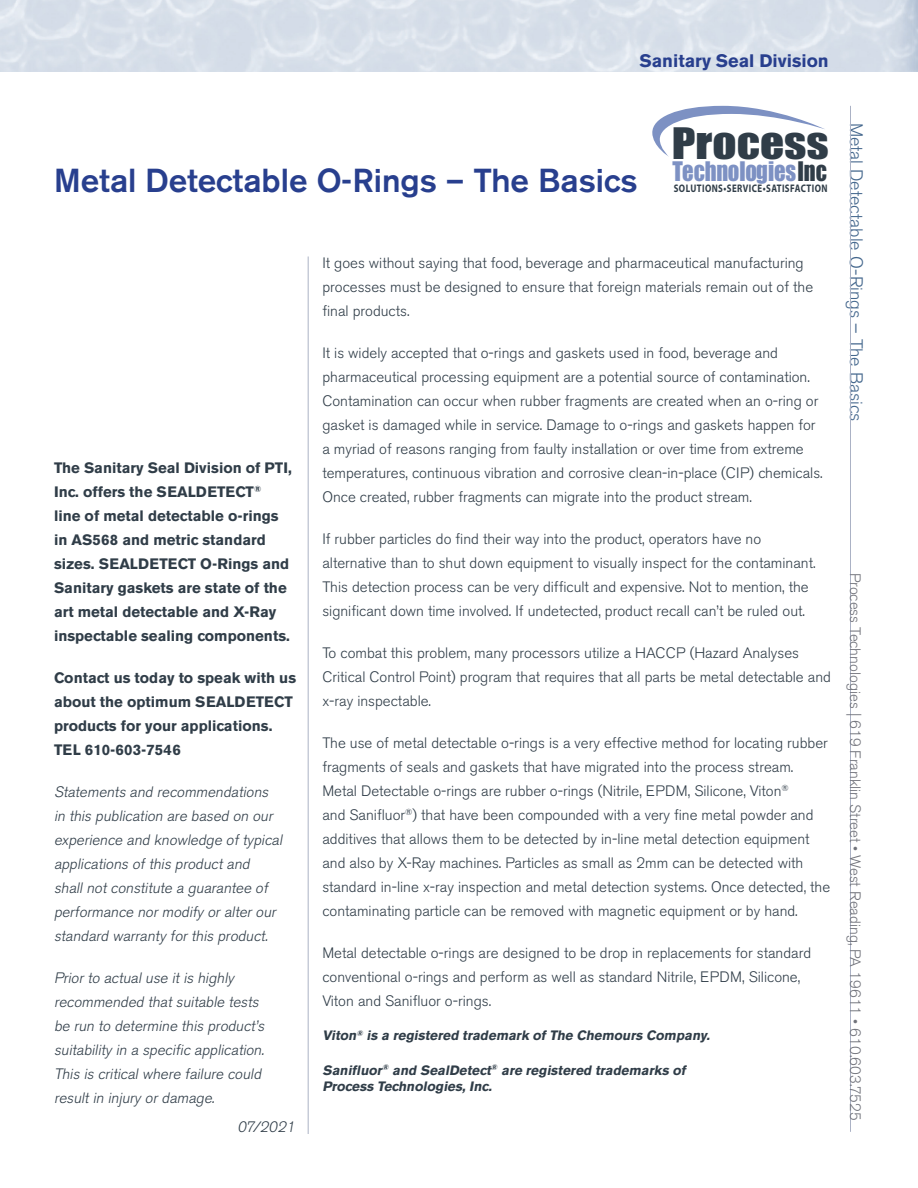
<style>
.page{position:relative;width:918px;height:1188px;background:#fff}
.page>*{position:absolute;margin:0;border:0;box-sizing:border-box;transform-origin:0 0}
.t1{font:40.05px "Impact";color:#303d48;scale:1.18 1}
.t2{font:500 33px "Akzidenz Grotesk BE";color:#283f8e}
.t3{font:24.9px "Impact";color:#7d91c3;scale:.91 1}
.t4{font:300 18px "Akzidenz Grotesk BE";color:#44678d}
.t5{font:700 18px "Akzidenz Grotesk BE";color:#283f8e}
.Body{font:300 15px/24px "Akzidenz Grotesk BE";color:#303d48}
.t6{font:italic 300 15px/24px "Akzidenz Grotesk BE";color:#303d48}
.t7{font:700 15px/24px "Akzidenz Grotesk BE";color:#303d48}
.t8{font:300 15px "Akzidenz Grotesk BE";color:#71737b}
.Official_copy{font:italic 700 13.5px/16.5px "Akzidenz Grotesk BE";color:#303d48}
.t9{font:700 10.95px "Myriad Pro";letter-spacing:.05em;color:#303d48;scale:.8 1}
.s1{color:#303d48}
</style>
<div class="page">
<hr style="left:850px;top:106px;width:1px;height:1026px;background:#abb2c5">
<hr style="left:308px;top:256px;width:1px;height:878px;background:#abb2c5">
<svg style="left:652px;top:106px;width:173px;height:51px"></svg>
<p class="t5" style="left:639px;top:50px;width:191px">Sanitary Seal Division</p>
<p class="t2" style="left:54px;top:160px;width:585px">Metal Detectable O-Rings – The Basics</p>
<h1 class="t1" style="left:672px;top:112px;width:135px">Process</h1>
<h3 class="t3" style="left:673px;top:151px;width:171px">Technologies<span class="s1">Inc</span></h3>
<p class="t9" style="left:674px;top:182px;width:194px">SOLUTIONS•SERVICE•SATISFACTION</p>
<p class="t7" style="left:54px;top:456px;width:239px">The Sanitary Seal Division of PTI,<br>Inc. offers the SEALDETECT<sup>®<br></sup>line of metal detectable o-rings in AS568 and metric standard sizes. SEALDETECT O-Rings and<br>Sanitary gaskets are state of the art metal detectable and X-Ray inspectable sealing components.</p>
<p class="t7" style="left:54px;top:666px;width:244px">Contact us today to speak with us about the optimum SEALDETECT products for your applications.<br>TEL 610-603-7546</p>
<p class="t6" style="left:54px;top:780px;width:233px">Statements and recommendations in this publication are based on our experience and knowledge of typical applications of this product and shall not constitute a guarantee of performance nor modify or alter our standard warranty for this product.</p>
<p class="t6" style="left:54px;top:966px;width:215px">Prior to actual use it is highly recommended that suitable tests be run to determine this product’s suitability in a specific application.<br>This is critical where failure could result in injury or damage.</p>
<p class="t6" style="left:238px;top:1115px;width:62px">07/2021</p>
<p class="Body" style="left:322px;top:251px;width:492px">It goes without saying that food, beverage and pharmaceutical manufacturing processes must be designed to ensure that foreign materials remain out of the final products.</p>
<p class="Body" style="left:322px;top:341px;width:502px">It is widely accepted that o-rings and gaskets used in food, beverage and pharmaceutical processing equipment are a potential source of contamination.<br>Contamination can occur when rubber fragments are created when an o-ring or gasket is damaged while in service. Damage to o-rings and gaskets happen for a myriad of reasons ranging from faulty installation or over time from extreme temperatures, continuous vibration and corrosive clean-in-place (CIP) chemicals.<br>Once created, rubber fragments can migrate into the product stream.</p>
<p class="Body" style="left:322px;top:527px;width:495px">If rubber particles do find their way into the product, operators have no alternative than to shut down equipment to visually inspect for the contaminant.<br>This detection process can be very difficult and expensive. Not to mention, the significant down time involved. If undetected, product recall can’t be ruled out.</p>
<p class="Body" style="left:322px;top:641px;width:510px">To combat this problem, many processors utilize a HACCP (Hazard Analyses<br>Critical Control Point) program that requires that all parts be metal detectable and x-ray inspectable.</p>
<p class="Body" style="left:322px;top:731px;width:509px">The use of metal detectable o-rings is a very effective method for locating rubber fragments of seals and gaskets that have migrated into the process stream.<br>Metal Detectable o-rings are rubber o-rings (Nitrile, EPDM, Silicone, Viton<sup>®<br></sup>and Sanifluor<sup>®</sup>) that have been compounded with a very fine metal powder and additives that allows them to be detected by in-line metal detection equipment and also by X-Ray machines. Particles as small as 2mm can be detected with standard in-line x-ray inspection and metal detection systems. Once detected, the contaminating particle can be removed with magnetic equipment or by hand.</p>
<p class="Body" style="left:322px;top:941px;width:490px">Metal detectable o-rings are designed to be drop in replacements for standard conventional o-rings and perform as well as standard Nitrile, EPDM, Silicone,<br>Viton and Sanifluor o-rings.</p>
<p class="Official_copy" style="left:322px;top:1027px;width:392px">Viton<sup>®</sup> is a registered trademark of The Chemours Company.</p>
<p class="Official_copy" style="left:322px;top:1062px;width:368px">Sanifluor<sup>®</sup> and SealDetect<sup>®</sup> are registered trademarks of<br>Process Technologies, Inc.</p>
<p class="t4" style="left:866px;top:123px;width:300px;rotate:90deg">Metal Detectable O-Rings – The Basics</p>
<p class="t8" style="left:864px;top:573px;width:549px;rotate:90deg">Process Technologies | 619 Franklin Street • West Reading, PA 19611 • 610.603.7525</p>
</div>
